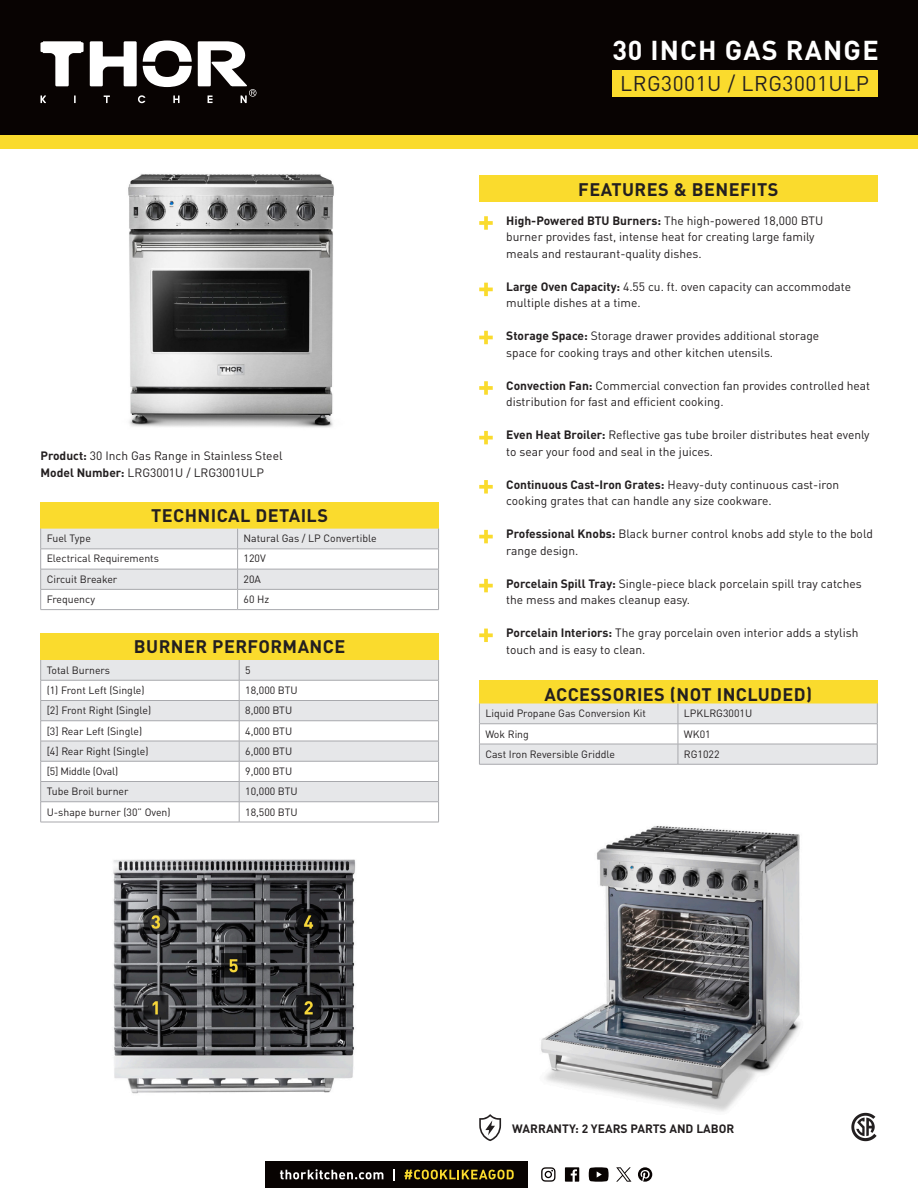
<style>
.page{position:relative;width:918px;height:1188px;background:#fff}
.page>*{position:absolute;margin:0;border:0;box-sizing:border-box;transform-origin:0 0}
.t1{font:700 27px "DIN Pro";letter-spacing:.045em;color:#fff}
.t2{font:21px "DIN Pro";letter-spacing:.025em;color:#231f20}
.t3{font:700 18px "DIN Pro";letter-spacing:.025em;color:#231f20}
.t4{font:12px/16.5px "DIN Pro";color:#231f20}
.t5{font:700 12px "DIN Pro";color:#231f20}
.t6{font:10.5px "DIN Pro";color:#231f20}
.t7{font:10.5px "DIN Pro";letter-spacing:-.02em;color:#231f20}
.s1{font-weight:700}
</style>
<div class="page">
<div style="left:0;top:0;width:918px;height:135px;background:#080302"></div>
<div style="left:0;top:135px;width:918px;height:13px;background:#fadb2d"></div>
<svg style="left:143px;top:41px;width:49px;height:46px"></svg>
<svg style="left:90px;top:41px;width:47px;height:45px"></svg>
<svg style="left:40px;top:95px;width:6px;height:8px"></svg>
<svg style="left:74px;top:95px;width:2px;height:8px"></svg>
<svg style="left:104px;top:95px;width:6px;height:8px"></svg>
<svg style="left:138px;top:95px;width:7px;height:8px"></svg>
<svg style="left:173px;top:95px;width:7px;height:8px"></svg>
<svg style="left:198px;top:41px;width:59px;height:62px"></svg>
<svg style="left:41px;top:41px;width:43px;height:45px"></svg>
<div style="left:266px;top:1161px;width:262px;height:27px;background:#080302"></div>
<svg style="left:280px;top:1169px;width:103px;height:10px"></svg>
<svg style="left:393px;top:1169px;width:2px;height:11px"></svg>
<svg style="left:404px;top:1170px;width:110px;height:9px"></svg>
<svg style="left:541px;top:1167px;width:15px;height:15px"></svg>
<svg style="left:565px;top:1167px;width:14px;height:15px"></svg>
<svg style="left:589px;top:1167px;width:20px;height:15px"></svg>
<svg style="left:638px;top:1167px;width:14px;height:15px"></svg>
<svg style="left:616px;top:1167px;width:15px;height:15px"></svg>
<div style="left:612px;top:70px;width:266px;height:27px;background:#fadb2d"></div>
<div style="left:479px;top:176px;width:399px;height:26px;background:#fadb2d"></div>
<div style="left:40px;top:502px;width:399px;height:27px;background:#fadb2d"></div>
<svg style="left:40px;top:529px;width:399px;height:80px"></svg>
<hr style="left:40px;top:609px;width:198px;height:1px;background:#a8a9ad">
<hr style="left:238px;top:609px;width:201px;height:1px;background:#a8a9ad">
<div style="left:40px;top:633px;width:399px;height:27px;background:#fadb2d"></div>
<svg style="left:41px;top:660px;width:397px;height:141px;fill:#e6e7e9"></svg>
<hr style="left:40px;top:680px;width:199px;height:1px;background:#a8a9ad">
<hr style="left:239px;top:680px;width:200px;height:1px;background:#a8a9ad">
<hr style="left:40px;top:700px;width:199px;height:1px;background:#a8a9ad">
<hr style="left:239px;top:700px;width:200px;height:1px;background:#a8a9ad">
<hr style="left:40px;top:720px;width:199px;height:1px;background:#a8a9ad">
<hr style="left:239px;top:720px;width:200px;height:1px;background:#a8a9ad">
<hr style="left:40px;top:741px;width:199px;height:1px;background:#a8a9ad">
<hr style="left:239px;top:741px;width:200px;height:1px;background:#a8a9ad">
<hr style="left:40px;top:761px;width:199px;height:1px;background:#a8a9ad">
<hr style="left:239px;top:761px;width:200px;height:1px;background:#a8a9ad">
<hr style="left:40px;top:801px;width:199px;height:1px;background:#a8a9ad">
<svg style="left:40px;top:660px;width:1px;height:162px"></svg>
<hr style="left:239px;top:801px;width:200px;height:1px;background:#a8a9ad">
<svg style="left:239px;top:660px;width:1px;height:162px"></svg>
<svg style="left:438px;top:660px;width:1px;height:162px"></svg>
<hr style="left:40px;top:822px;width:199px;height:1px;background:#a8a9ad">
<hr style="left:239px;top:822px;width:200px;height:1px;background:#a8a9ad">
<hr style="left:239px;top:781px;width:200px;height:1px;background:#a8a9ad">
<hr style="left:40px;top:781px;width:199px;height:1px;background:#a8a9ad">
<svg style="left:479px;top:1114px;width:22px;height:27px"></svg>
<svg style="left:479px;top:216px;width:14px;height:14px"></svg>
<svg style="left:479px;top:283px;width:14px;height:13px"></svg>
<svg style="left:479px;top:331px;width:14px;height:13px"></svg>
<svg style="left:479px;top:381px;width:14px;height:14px"></svg>
<svg style="left:479px;top:530px;width:14px;height:13px"></svg>
<svg style="left:479px;top:579px;width:14px;height:13px"></svg>
<svg style="left:479px;top:629px;width:14px;height:13px"></svg>
<svg style="left:479px;top:431px;width:14px;height:13px"></svg>
<svg style="left:479px;top:480px;width:14px;height:14px"></svg>
<div style="left:479px;top:680px;width:399px;height:24px;background:#fadb2d"></div>
<svg style="left:479px;top:704px;width:399px;height:60px"></svg>
<hr style="left:479px;top:764px;width:199px;height:1px;background:#a8a9ad">
<hr style="left:678px;top:764px;width:200px;height:1px;background:#a8a9ad">
<img style="left:128px;top:174px;width:206px;height:254px">
<img style="left:113px;top:859px;width:243px;height:235px">
<svg style="left:851px;top:1113px;width:26px;height:28px"></svg>
<img style="left:541px;top:826px;width:259px;height:286px">
<p class="t4" style="left:40px;top:446px;width:244px"><span class="s1">Product:</span> 30 Inch Gas Range in Stainless Steel</p>
<p class="t4" style="left:40px;top:463px;width:225px"><span class="s1">Model Number:</span> LRG3001U / LRG3001ULP</p>
<p class="t3" style="left:151px;top:500px;width:178px">TECHNICAL DETAILS</p>
<p class="t6" style="left:47px;top:530px;width:46px">Fuel Type</p>
<p class="t6" style="left:244px;top:530px;width:135px">Natural Gas / LP Convertible</p>
<p class="t6" style="left:47px;top:550px;width:114px">Electrical Requirements</p>
<p class="t6" style="left:244px;top:550px;width:24px">120V</p>
<p class="t6" style="left:47px;top:571px;width:72px">Circuit Breaker</p>
<p class="t6" style="left:244px;top:571px;width:19px">20A</p>
<p class="t6" style="left:47px;top:591px;width:50px">Frequency</p>
<p class="t6" style="left:244px;top:591px;width:27px">60 Hz</p>
<p class="t3" style="left:134px;top:632px;width:213px">BURNER PERFORMANCE</p>
<p class="t6" style="left:47px;top:662px;width:65px">Total Burners</p>
<p class="t6" style="left:245px;top:662px;width:7px">5</p>
<p class="t6" style="left:47px;top:682px;width:100px">(1) Front Left (Single)</p>
<p class="t6" style="left:245px;top:682px;width:54px">18,000 BTU</p>
<p class="t6" style="left:47px;top:702px;width:106px">[2] Front Right (Single)</p>
<p class="t6" style="left:245px;top:702px;width:49px">8,000 BTU</p>
<p class="t6" style="left:47px;top:723px;width:97px">[3] Rear Left (Single)</p>
<p class="t6" style="left:245px;top:723px;width:49px">4,000 BTU</p>
<p class="t6" style="left:47px;top:743px;width:103px">[4] Rear Right (Single)</p>
<p class="t6" style="left:245px;top:743px;width:49px">6,000 BTU</p>
<p class="t7" style="left:47px;top:763px;width:73px">[5] Middle (Oval)</p>
<p class="t6" style="left:245px;top:763px;width:49px">9,000 BTU</p>
<p class="t6" style="left:47px;top:783px;width:83px">Tube Broil burner</p>
<p class="t6" style="left:245px;top:783px;width:54px">10,000 BTU</p>
<p class="t6" style="left:47px;top:804px;width:125px">U-shape burner (30” Oven)</p>
<p class="t6" style="left:245px;top:804px;width:54px">18,500 BTU</p>
<p class="t1" style="left:613px;top:27px;width:268px">30 INCH GAS RANGE</p>
<p class="t2" style="left:620px;top:67px;width:250px">LRG3001U / LRG3001ULP</p>
<p class="t3" style="left:578px;top:174px;width:202px">FEATURES &amp; BENEFITS</p>
<p class="t4" style="left:506px;top:211px;width:319px"><span class="s1">High-Powered BTU Burners:</span> The high-powered 18,000 BTU</p>
<p class="t4" style="left:506px;top:228px;width:310px">burner provides fast, intense heat for creating large family</p>
<p class="t4" style="left:506px;top:244px;width:197px">meals and restaurant-quality dishes.</p>
<p class="t4" style="left:506px;top:277px;width:347px"><span class="s1">Large Oven Capacity:</span> 4.55 cu. ft. oven capacity can accommodate multiple dishes at a time.</p>
<p class="t4" style="left:506px;top:327px;width:315px"><span class="s1">Storage Space:</span> Storage drawer provides additional storage space for cooking trays and other kitchen utensils.</p>
<p class="t4" style="left:506px;top:376px;width:366px"><span class="s1">Convection Fan:</span> Commercial convection fan provides controlled heat</p>
<p class="t4" style="left:506px;top:393px;width:219px">distribution for fast and efficient cooking.</p>
<p class="t4" style="left:506px;top:426px;width:365px"><span class="s1">Even Heat Broiler:</span> Reflective gas tube broiler distributes heat evenly to sear your food and seal in the juices.</p>
<p class="t4" style="left:506px;top:475px;width:334px"><span class="s1">Continuous Cast-Iron Grates:</span> Heavy-duty continuous cast-iron cooking grates that can handle any size cookware.</p>
<p class="t4" style="left:506px;top:525px;width:368px"><span class="s1">Professional Knobs:</span> Black burner control knobs add style to the bold</p>
<p class="t4" style="left:506px;top:541px;width:74px">range design.</p>
<p class="t4" style="left:506px;top:574px;width:357px"><span class="s1">Porcelain Spill Tray:</span> Single-piece black porcelain spill tray catches the mess and makes cleanup easy.</p>
<p class="t4" style="left:506px;top:624px;width:354px"><span class="s1">Porcelain Interiors:</span> The gray porcelain oven interior adds a stylish</p>
<p class="t4" style="left:506px;top:640px;width:141px">touch and is easy to clean.</p>
<p class="t3" style="left:545px;top:679px;width:269px">ACCESSORIES (NOT INCLUDED)</p>
<p class="t6" style="left:485px;top:705px;width:162px">Liquid Propane Gas Conversion Kit</p>
<p class="t6" style="left:684px;top:705px;width:70px">LPKLRG3001U</p>
<p class="t6" style="left:485px;top:726px;width:45px">Wok Ring</p>
<p class="t6" style="left:684px;top:726px;width:28px">WK01</p>
<p class="t6" style="left:485px;top:746px;width:131px">Cast Iron Reversible Griddle</p>
<p class="t6" style="left:684px;top:746px;width:37px">RG1022</p>
<p class="t5" style="left:512px;top:1118px;width:224px">WARRANTY: 2 YEARS PARTS AND LABOR</p>
</div>
